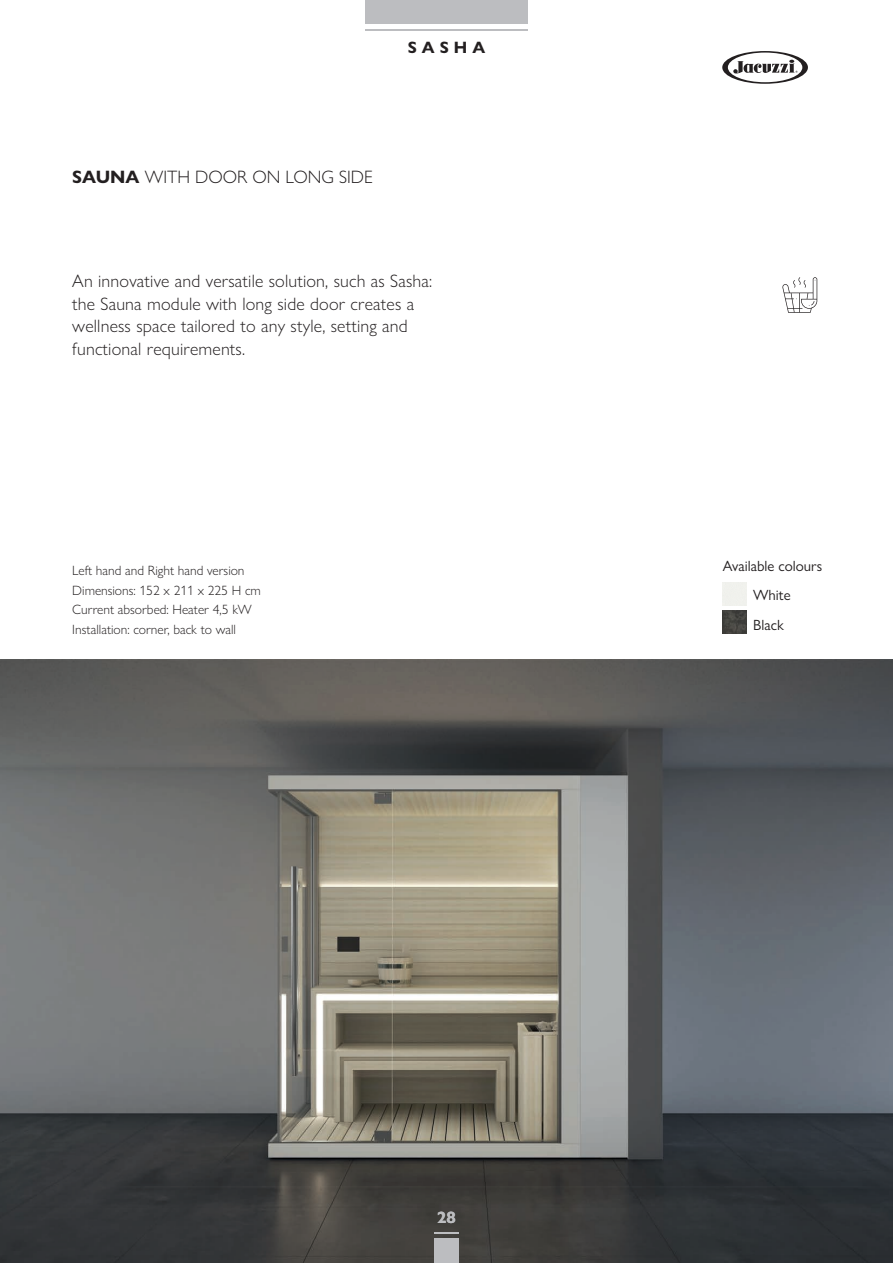
<style>
.page{position:relative;width:893px;height:1263px;background:#fff}
.page>*{position:absolute;margin:0;border:0;box-sizing:border-box;transform-origin:0 0}
.t1{font:300 18px/22.5px "Gill Sans Nova";letter-spacing:.01em;color:#231f20}
.t2{font:700 16.5px "Gill Sans Nova";letter-spacing:.3em;color:#231f20}
.t3{font:700 16.5px "Gill Sans Nova";color:#bcbdc0}
.t4{font:14.85px/29.7px "Gill Sans Nova";color:#231f20;text-align:center}
.t5{font:300 13.5px/19.5px "Gill Sans Nova";color:#231f20}
.s1{font-weight:700}
</style>
<div class="page">
<div style="left:365px;top:0;width:163px;height:23px;background:#bcbdc0"></div>
<hr style="left:365px;top:29px;width:163px;height:1px;background:#bcbdc0">
<img style="left:0;top:659px;width:893px;height:604px">
<svg style="left:722px;top:51px;width:86px;height:33px"></svg>
<svg style="left:782px;top:277px;width:35px;height:36px"></svg>
<img style="left:723px;top:610px;width:23px;height:24px">
<div style="left:435px;top:1238px;width:23px;height:25px;background:#bcbdc0"></div>
<hr style="left:435px;top:1232px;width:23px;height:2px;background:#bcbdc0">
<p class="t2" style="left:408px;top:37px;width:79px">SASHA</p>
<p class="t1" style="left:72px;top:166px;width:302px"><span class="s1">SAUNA</span> WITH DOOR ON LONG SIDE</p>
<p class="t1" style="left:72px;top:270px;width:361px">An innovative and versatile solution, such as Sasha: the Sauna module with long side door creates a wellness space tailored to any style, setting and functional requirements.</p>
<p class="t5" style="left:72px;top:561px;width:190px">Left hand and Right hand version<br>Dimensions: 152 x 211 x 225 H cm<br>Current absorbed: Heater 4,5 kW<br>Installation: corner, back to wall</p>
<p class="t3" style="left:437px;top:1207px;width:20px">28</p>
<p class="t4" style="left:723px;top:551px;width:101px">Available colours<br>White<br>Black</p>
</div>
